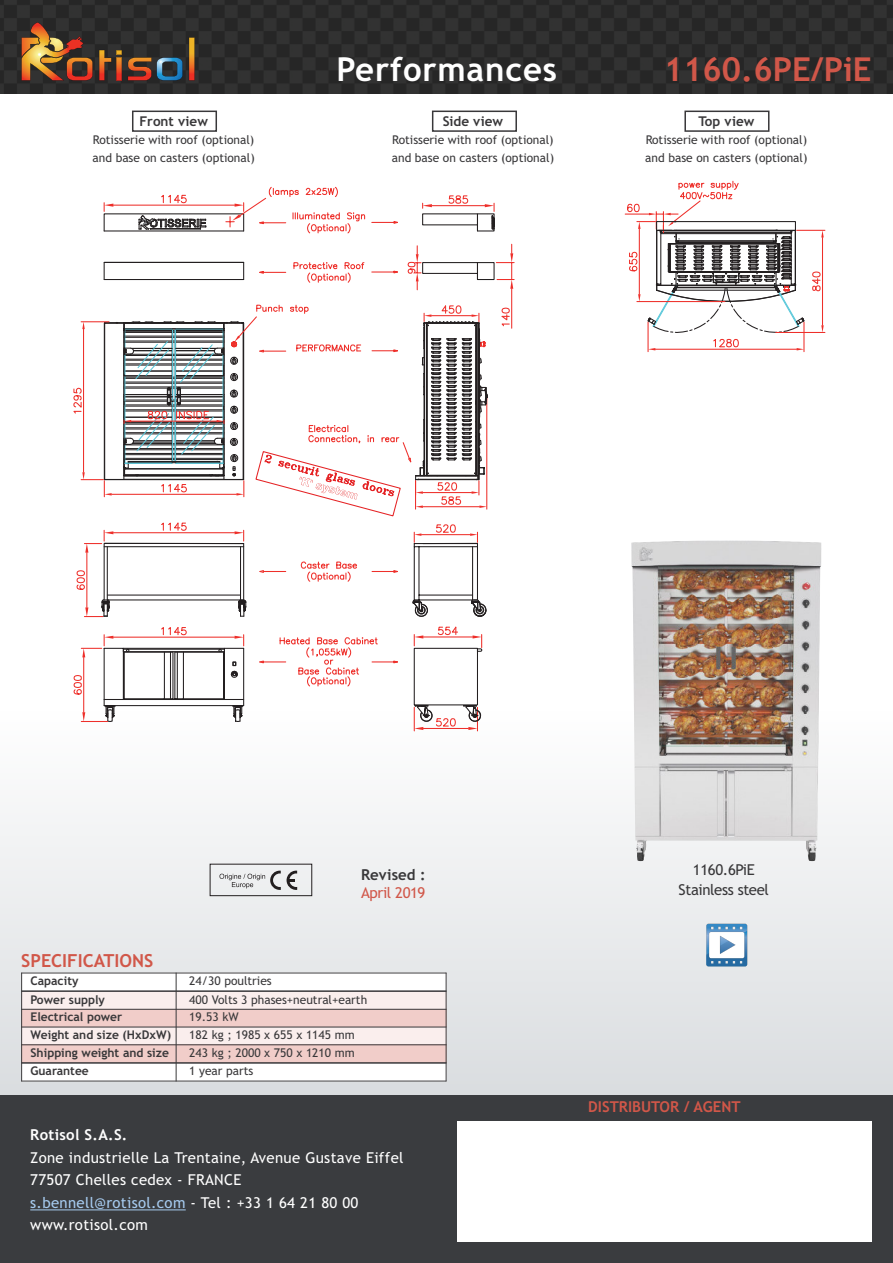
<style>
.page{position:relative;width:893px;height:1263px;background:#fff}
.page>*{position:absolute;margin:0;border:0;box-sizing:border-box;transform-origin:0 0}
.t1{font:700 33px "Trebuchet MS";letter-spacing:.025em;color:#fff}
.t2{font:700 33px "Trebuchet MS";color:#d15749}
.t3{font:700 18px "Trebuchet MS";color:#d15749}
.t4{font:15px/22.5px "Trebuchet MS";letter-spacing:.02em;color:#fff}
.t5{font:15px/19.5px "Trebuchet MS";letter-spacing:-.025em;color:#39383a;text-align:center}
.t6{font:700 15px "Trebuchet MS";color:#d15749}
.t7{font:700 15px "Trebuchet MS";letter-spacing:.02em;color:#fff}
.t8{font:15px "Trebuchet MS";letter-spacing:-.025em;color:#d15749}
.t9{font:700 15px "Trebuchet MS";color:#39383a}
.t10{font:700 13.5px "Trebuchet MS";color:#39383a}
.t11{font:12px/18px "Trebuchet MS";color:#39383a}
.t12{font:700 12px "Trebuchet MS";color:#39383a}
.s1{color:#a6cbef}
</style>
<div class="page">
<div style="left:0;top:706px;width:893px;height:389px;background:linear-gradient(to bottom,#fff,#d9dcdf)"></div>
<div style="left:0;top:0;width:893px;height:94px;background:#2c2c2c"></div>
<svg style="left:189px;top:37px;width:6px;height:44px"></svg>
<svg style="left:128px;top:57px;width:55px;height:24px"></svg>
<svg style="left:99px;top:50px;width:23px;height:31px"></svg>
<svg style="left:21px;top:22px;width:72px;height:59px;background:#805430"></svg>
<div style="left:0;top:1095px;width:893px;height:168px;background:#3a3c3f"></div>
<hr style="left:30px;top:1209px;width:156px;height:1px;background:#a6cbef">
<div style="left:457px;top:1121px;width:415px;height:121px;background:#fff"></div>
<svg style="left:706px;top:924px;width:41px;height:42px"></svg>
<div style="left:477px;top:262px;width:18px;height:18px;border:1px solid #231f20"></div>
<hr style="left:432px;top:205px;width:53px;height:1px;background:#ee2f2a">
<svg style="left:485px;top:202px;width:10px;height:27px"></svg>
<svg style="left:422px;top:195px;width:56px;height:37px"></svg>
<div style="left:477px;top:213px;width:18px;height:18px;border:1px solid #231f20"></div>
<svg style="left:103px;top:261px;width:142px;height:20px"></svg>
<hr style="left:104px;top:279px;width:140px;height:1px;background:#231f20">
<hr style="left:104px;top:262px;width:140px;height:1px;background:#231f20">
<hr style="left:511px;top:289px;width:1px;height:39px;background:#ee2f2a">
<svg style="left:496px;top:244px;width:18px;height:45px"></svg>
<svg style="left:501px;top:307px;width:9px;height:20px"></svg>
<svg style="left:293px;top:262px;width:72px;height:21px"></svg>
<svg style="left:103px;top:187px;width:295px;height:47px"></svg>
<svg style="left:259px;top:271px;width:28px;height:3px"></svg>
<svg style="left:371px;top:246px;width:107px;height:44px"></svg>
<svg style="left:73px;top:304px;width:415px;height:427px"></svg>
<hr style="left:647px;top:322px;width:2px;height:30px;background:#ee2f2a">
<hr style="left:803px;top:322px;width:1px;height:30px;background:#ee2f2a">
<svg style="left:625px;top:180px;width:200px;height:170px"></svg>
<img style="left:631px;top:540px;width:190px;height:321px">
<svg style="left:287px;top:871px;width:10px;height:19px"></svg>
<svg style="left:219px;top:871px;width:62px;height:19px"></svg>
<div style="left:210px;top:864px;width:102px;height:32px;border:1px solid #231f20"></div>
<div style="left:132px;top:111px;width:85px;height:21px;border:2px solid #39383a"></div>
<div style="left:684px;top:111px;width:85px;height:21px;border:2px solid #39383a"></div>
<div style="left:432px;top:111px;width:85px;height:21px;border:2px solid #39383a"></div>
<div style="left:21px;top:973px;width:155px;height:18px;background:#fff"></div>
<div style="left:176px;top:973px;width:270px;height:18px;background:#fff"></div>
<div style="left:21px;top:991px;width:155px;height:18px;background:#faeeed"></div>
<div style="left:176px;top:991px;width:270px;height:18px;background:#faeeed"></div>
<div style="left:21px;top:1009px;width:155px;height:18px;background:#f1cdc9"></div>
<div style="left:176px;top:1009px;width:270px;height:18px;background:#f1cdc9"></div>
<div style="left:21px;top:1027px;width:155px;height:18px;background:#faeeed"></div>
<div style="left:176px;top:1027px;width:270px;height:18px;background:#faeeed"></div>
<div style="left:21px;top:1045px;width:155px;height:18px;background:#f1cdc9"></div>
<div style="left:176px;top:1045px;width:270px;height:18px;background:#f1cdc9"></div>
<div style="left:21px;top:1063px;width:155px;height:18px;background:#fff"></div>
<div style="left:176px;top:1063px;width:270px;height:18px;background:#fff"></div>
<hr style="left:21px;top:973px;width:1px;height:108px;background:#39383a">
<hr style="left:176px;top:973px;width:1px;height:108px;background:#39383a">
<hr style="left:446px;top:973px;width:1px;height:108px;background:#39383a">
<hr style="left:21px;top:973px;width:425px;height:1px;background:#39383a">
<hr style="left:21px;top:990px;width:425px;height:2px;background:#39383a">
<hr style="left:21px;top:1009px;width:425px;height:1px;background:#39383a">
<hr style="left:21px;top:1027px;width:425px;height:1px;background:#39383a">
<hr style="left:21px;top:1044px;width:425px;height:1px;background:#39383a">
<hr style="left:21px;top:1062px;width:425px;height:2px;background:#39383a">
<hr style="left:21px;top:1081px;width:425px;height:1px;background:#39383a">
<p class="t10" style="left:139px;top:114px;width:70px">Front view</p>
<p class="t11" style="left:92px;top:131px;width:164px">Rotisserie with roof (optional) and base on casters (optional)</p>
<h1 class="t1" style="left:337px;top:50px;width:222px">Performances</h1>
<h1 class="t2" style="left:664px;top:50px;width:209px">1160.6PE/PiE</h1>
<p class="t10" style="left:443px;top:114px;width:62px">Side view</p>
<p class="t11" style="left:392px;top:131px;width:164px">Rotisserie with roof (optional) and base on casters (optional)</p>
<p class="t10" style="left:698px;top:114px;width:58px">Top view</p>
<p class="t11" style="left:645px;top:131px;width:164px">Rotisserie with roof (optional) and base on casters (optional)</p>
<p class="t9" style="left:361px;top:866px;width:66px">Revised :</p>
<p class="t8" style="left:361px;top:884px;width:66px">April 2019</p>
<p class="t5" style="left:679px;top:860px;width:92px">1160.6PiE<br>Stainless steel</p>
<h2 class="t3" style="left:21px;top:950px;width:134px">SPECIFICATIONS</h2>
<p class="t12" style="left:31px;top:974px;width:50px">Capacity</p>
<p class="t11" style="left:189px;top:972px;width:84px">24/30 poultries</p>
<p class="t12" style="left:31px;top:992px;width:76px">Power supply</p>
<p class="t11" style="left:189px;top:990px;width:180px">400 Volts 3 phases+neutral+earth</p>
<p class="t12" style="left:31px;top:1010px;width:93px">Electrical power</p>
<p class="t11" style="left:189px;top:1008px;width:51px">19.53 kW</p>
<p class="t12" style="left:31px;top:1028px;width:142px">Weight and size (HxDxW)</p>
<p class="t11" style="left:189px;top:1026px;width:167px">182 kg ; 1985 x 655 x 1145 mm</p>
<p class="t12" style="left:31px;top:1046px;width:140px">Shipping weight and size</p>
<p class="t11" style="left:189px;top:1044px;width:167px">243 kg ; 2000 x 750 x 1210 mm</p>
<p class="t12" style="left:31px;top:1064px;width:60px">Guarantee</p>
<p class="t11" style="left:189px;top:1062px;width:66px">1 year parts</p>
<p class="t7" style="left:30px;top:1126px;width:99px">Rotisol S.A.S.</p>
<p class="t4" style="left:30px;top:1146px;width:375px">Zone industrielle La Trentaine, Avenue Gustave Eiffel 77507 Chelles cedex - FRANCE<br><span class="s1">s.bennell@rotisol.com</span> - Tel : +33 1 64 21 80 00 www.rotisol.com</p>
<p class="t6" style="left:588px;top:1098px;width:154px">DISTRIBUTOR / AGENT</p>
</div>
